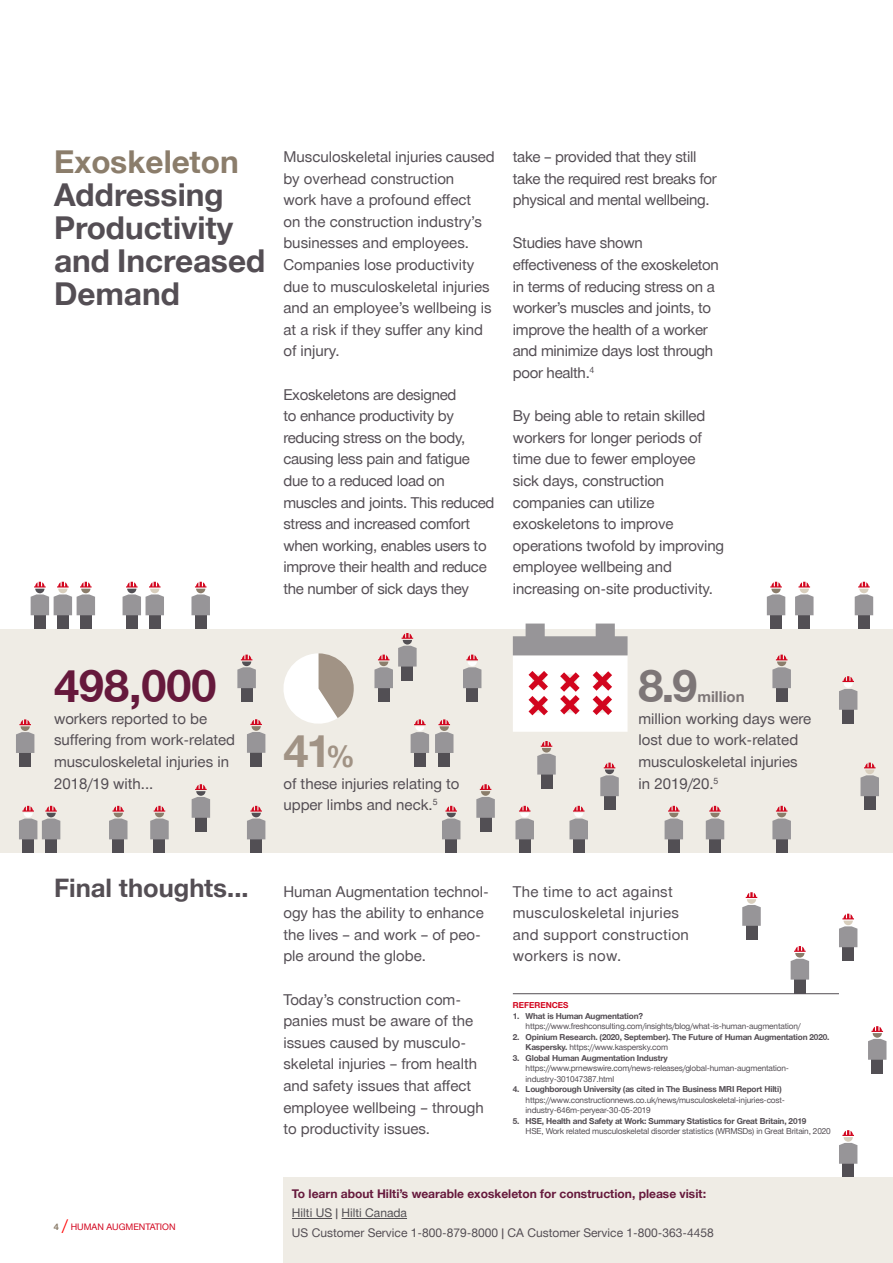
<style>
.page{position:relative;width:893px;height:1263px;background:#fff}
.page>*{position:absolute;margin:0;border:0;box-sizing:border-box;transform-origin:0 0}
.t1{font:700 45px "Hilti";color:#66193c}
.t2{font:700 45px "Hilti";color:#a19385}
.t3{font:700 45px "Hilti";color:#7d7677}
.t4{font:700 31.5px/33px "Hilti";color:#544e54}
.t5{font:700 25.5px "Hilti";color:#544e54}
.t6{font:15px/21.6px "Hilti";color:#544e54}
.t7{font:15px/21.6px "Hilti";letter-spacing:-.02em;color:#544e54}
.t8{font:15px/21.6px "Hilti";letter-spacing:.02em;color:#544e54}
.t9{font:700 12px/19.5px "Hilti";color:#66193c}
.t10{font:12px "Hilti";color:#544e54}
.t11{font:9px "Hilti";color:#d2051e}
.t12{font:8.25px/10.5px "Hilti";letter-spacing:-.02em;color:#544e54}
.t13{font:700 8.25px/10.5px "Hilti";letter-spacing:-.02em;color:#544e54}
.t14{font:700 8.25px "Hilti";color:#d2051e}
.s1{color:#8b7d6b}
.s2{font-weight:700;color:#8b7d6b}
.s3{font-size:15px;color:#f00}
.s4{font-size:30px}
.s5{font-weight:700;color:#7d7677}
.s6{font-weight:700}
.s7{font-weight:400}
.s8{font-weight:400;color:#524f53}
</style>
<div class="page">
<div style="left:0;top:629px;width:893px;height:224px;background:#efece5"></div>
<div style="left:57px;top:614px;width:11px;height:15px;background:#524f54"></div>
<div style="left:149px;top:614px;width:11px;height:15px;background:#524f54"></div>
<div style="left:858px;top:614px;width:11px;height:15px;background:#524f54"></div>
<svg style="left:855px;top:582px;width:18px;height:33px"></svg>
<div style="left:799px;top:614px;width:11px;height:15px;background:#524f54"></div>
<svg style="left:795px;top:582px;width:18px;height:33px"></svg>
<div style="left:414px;top:752px;width:11px;height:15px;background:#524f54"></div>
<svg style="left:411px;top:719px;width:18px;height:34px"></svg>
<div style="left:573px;top:838px;width:11px;height:15px;background:#524f54"></div>
<svg style="left:569px;top:806px;width:19px;height:33px"></svg>
<div style="left:195px;top:614px;width:11px;height:15px;background:#524f54"></div>
<svg style="left:191px;top:582px;width:19px;height:33px"></svg>
<div style="left:843px;top:709px;width:11px;height:15px;background:#524f54"></div>
<svg style="left:839px;top:676px;width:18px;height:34px"></svg>
<div style="left:776px;top:838px;width:11px;height:15px;background:#524f54"></div>
<svg style="left:772px;top:806px;width:19px;height:33px"></svg>
<div style="left:776px;top:687px;width:11px;height:15px;background:#524f54"></div>
<svg style="left:772px;top:655px;width:19px;height:33px"></svg>
<div style="left:46px;top:838px;width:11px;height:15px;background:#524f54"></div>
<div style="left:446px;top:838px;width:11px;height:15px;background:#524f54"></div>
<svg style="left:442px;top:806px;width:18px;height:33px"></svg>
<div style="left:154px;top:838px;width:11px;height:15px;background:#524f54"></div>
<svg style="left:150px;top:806px;width:19px;height:33px"></svg>
<div style="left:709px;top:838px;width:12px;height:15px;background:#524f54"></div>
<svg style="left:706px;top:806px;width:18px;height:33px"></svg>
<div style="left:251px;top:838px;width:11px;height:15px;background:#524f54"></div>
<svg style="left:247px;top:806px;width:18px;height:33px"></svg>
<div style="left:794px;top:979px;width:11px;height:14px;background:#524f54"></div>
<svg style="left:791px;top:946px;width:18px;height:33px"></svg>
<div style="left:872px;top:1059px;width:11px;height:15px;background:#524f54"></div>
<svg style="left:868px;top:1026px;width:18px;height:34px"></svg>
<div style="left:843px;top:946px;width:11px;height:15px;background:#524f54"></div>
<svg style="left:839px;top:914px;width:18px;height:33px"></svg>
<div style="left:843px;top:1163px;width:11px;height:15px;background:#524f54"></div>
<svg style="left:839px;top:1130px;width:18px;height:34px"></svg>
<div style="left:746px;top:925px;width:11px;height:15px;background:#524f54"></div>
<svg style="left:742px;top:892px;width:19px;height:34px"></svg>
<div style="left:864px;top:795px;width:11px;height:15px;background:#524f54"></div>
<svg style="left:860px;top:763px;width:19px;height:33px"></svg>
<div style="left:80px;top:614px;width:11px;height:15px;background:#524f54"></div>
<div style="left:770px;top:614px;width:12px;height:15px;background:#524f54"></div>
<svg style="left:767px;top:582px;width:18px;height:33px"></svg>
<div style="left:34px;top:614px;width:11px;height:15px;background:#524f54"></div>
<svg style="left:31px;top:582px;width:64px;height:33px"></svg>
<div style="left:251px;top:752px;width:11px;height:15px;background:#524f54"></div>
<svg style="left:247px;top:719px;width:18px;height:34px"></svg>
<div style="left:604px;top:795px;width:11px;height:15px;background:#524f54"></div>
<svg style="left:600px;top:763px;width:19px;height:33px"></svg>
<div style="left:23px;top:838px;width:11px;height:15px;background:#524f54"></div>
<svg style="left:19px;top:806px;width:41px;height:33px"></svg>
<div style="left:519px;top:838px;width:11px;height:15px;background:#524f54"></div>
<svg style="left:515px;top:806px;width:19px;height:33px"></svg>
<div style="left:126px;top:614px;width:11px;height:15px;background:#524f54"></div>
<svg style="left:123px;top:582px;width:41px;height:33px"></svg>
<div style="left:241px;top:687px;width:11px;height:15px;background:#524f54"></div>
<svg style="left:237px;top:655px;width:19px;height:33px"></svg>
<div style="left:20px;top:752px;width:11px;height:15px;background:#524f54"></div>
<svg style="left:16px;top:719px;width:18px;height:34px"></svg>
<div style="left:467px;top:687px;width:11px;height:15px;background:#524f54"></div>
<svg style="left:463px;top:655px;width:18px;height:33px"></svg>
<div style="left:195px;top:817px;width:11px;height:15px;background:#524f54"></div>
<svg style="left:192px;top:784px;width:18px;height:34px"></svg>
<div style="left:113px;top:838px;width:11px;height:15px;background:#524f54"></div>
<svg style="left:109px;top:806px;width:18px;height:33px"></svg>
<div style="left:668px;top:838px;width:11px;height:15px;background:#524f54"></div>
<svg style="left:665px;top:806px;width:18px;height:33px"></svg>
<div style="left:480px;top:817px;width:11px;height:15px;background:#524f54"></div>
<svg style="left:476px;top:784px;width:19px;height:34px"></svg>
<div style="left:439px;top:752px;width:11px;height:15px;background:#524f54"></div>
<svg style="left:435px;top:719px;width:18px;height:34px"></svg>
<div style="left:378px;top:687px;width:11px;height:15px;background:#524f54"></div>
<svg style="left:374px;top:633px;width:43px;height:55px"></svg>
<div style="left:541px;top:774px;width:11px;height:14px;background:#524f54"></div>
<svg style="left:537px;top:741px;width:19px;height:33px"></svg>
<svg style="left:513px;top:623px;width:115px;height:109px"></svg>
<svg style="left:283px;top:653px;width:71px;height:71px"></svg>
<div style="left:283px;top:1178px;width:610px;height:85px;background:#efece5"></div>
<hr style="left:292px;top:1218px;width:40px;height:1px;background:#524f53">
<hr style="left:341px;top:1218px;width:66px;height:1px;background:#524f53">
<hr style="left:513px;top:993px;width:326px;height:1px;background:#544e54">
<p class="t4" style="left:54px;top:146px;width:213px"><span class="s1">Exoskeleton<br></span>Addressing<br>Productivity and Increased<br>Demand</p>
<p class="t6" style="left:283px;top:146px;width:213px">Musculoskeletal injuries caused by overhead construction<br>work have a profound effect<br>on the construction industry’s businesses and employees.<br>Companies lose productivity due to musculoskeletal injuries and an employee’s wellbeing is at a risk if they suffer any kind of injury.</p>
<p class="t7" style="left:283px;top:384px;width:213px">Exoskeletons are designed<br>to enhance productivity by reducing stress on the body, causing less pain and fatigue due to a reduced load on muscles and joints. This reduced stress and increased comfort when working, enables users to improve their health and reduce the number of sick days they</p>
<p class="t7" style="left:513px;top:146px;width:206px">take – provided that they still take the required rest breaks for physical and mental wellbeing.</p>
<p class="t7" style="left:513px;top:232px;width:207px">Studies have shown effectiveness of the exoskeleton in terms of reducing stress on a worker’s muscles and joints, to improve the health of a worker and minimize days lost through poor health.<sup>4</sup></p>
<p class="t6" style="left:513px;top:405px;width:213px">By being able to retain skilled workers for longer periods of time due to fewer employee sick days, construction companies can utilize exoskeletons to improve operations twofold by improving employee wellbeing and increasing on-site productivity.</p>
<p class="t1" style="left:54px;top:660px;width:164px">498,000</p>
<p class="t6" style="left:54px;top:708px;width:183px">workers reported to be suffering from work-related musculoskeletal injuries in<br>2018/19 with...</p>
<p class="t5" style="left:54px;top:873px;width:196px">Final thoughts...</p>
<p class="t11" style="left:54px;top:1222px;width:123px"><span class="s2">4</span> <span class="s3">/</span> HUMAN AUGMENTATION</p>
<p class="t2" style="left:283px;top:725px;width:73px">41<span class="s4">%</span></p>
<p class="t6" style="left:283px;top:772px;width:178px">of these injuries relating to upper limbs and neck.<sup>5</sup></p>
<p class="t3" style="left:638px;top:660px;width:60px">8.9</p>
<p class="t6" style="left:638px;top:686px;width:174px;text-indent:59px"><span class="s5">million<br></span>million working days were lost due to work-related musculoskeletal injuries in 2019/20.<sup>5</sup></p>
<p class="t6" style="left:283px;top:880px;width:207px">Human Augmentation technol&shy;ogy has the ability to enhance the lives – and work – of peo&shy;ple around the globe.</p>
<p class="t6" style="left:283px;top:988px;width:202px">Today’s construction com&shy;panies must be aware of the issues caused by musculo&shy;skeletal injuries – from health and safety issues that affect employee wellbeing – through to productivity issues.</p>
<p class="t8" style="left:513px;top:880px;width:178px">The time to act against musculoskeletal injuries and support construction workers is now.</p>
<p class="t14" style="left:513px;top:1001px;width:57px">REFERENCES</p>
<p class="t12" style="left:526px;top:1011px;width:276px;text-indent:-13px"><span class="s6">1. What is Human Augmentation? </span>https://www.freshconsulting.com/insights/blog/what-is-human-augmentation/</p>
<p class="t13" style="left:526px;top:1032px;width:305px;text-indent:-13px">2. Opinium Research. (2020, September). The Future of Human Augmentation 2020.<br>Kaspersky. <span class="s7">https://www.kaspersky.com</span></p>
<p class="t12" style="left:526px;top:1053px;width:265px;text-indent:-13px"><span class="s6">3. Global Human Augmentation Industry </span>https://www.prnewswire.com/news-releases/global-human-augmentation&shy;industry-301047387.html</p>
<p class="t12" style="left:526px;top:1084px;width:261px;text-indent:-13px"><span class="s6">4. Loughborough University (as cited in The Business MRI Report Hilti) </span>https://www.constructionnews.co.uk/news/musculoskeletal-injuries-cost&shy;industry-646m-peryear-30-05-2019</p>
<p class="t12" style="left:526px;top:1116px;width:307px;text-indent:-13px"><span class="s6">5. HSE, Health and Safety at Work: Summary Statistics for Great Britain, 2019<br></span>HSE, Work related musculoskeletal disorder statistics (WRMSDs) in Great Britain, 2020</p>
<p class="t9" style="left:292px;top:1184px;width:416px">To learn about Hilti’s wearable exoskeleton for construction, please visit:<br><span class="s8">Hilti US | Hilti Canada</span></p>
<p class="t10" style="left:292px;top:1225px;width:423px">US Customer Service 1-800-879-8000 | CA Customer Service 1-800-363-4458</p>
</div>
